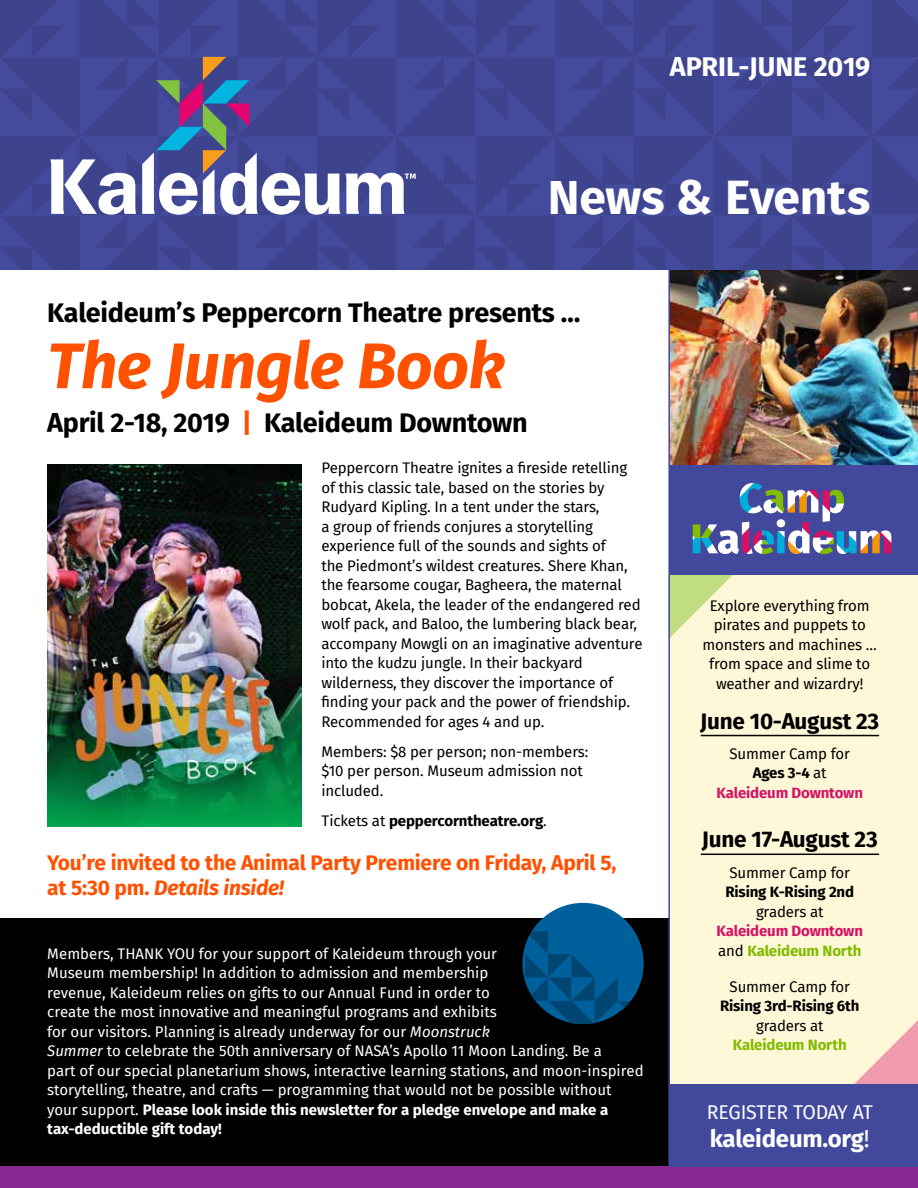
<style>
.page{position:relative;width:918px;height:1188px;background:#fff}
.page>*{position:absolute;margin:0;border:0;box-sizing:border-box;transform-origin:0 0}
.t1{font:italic 700 64.5px "Fira Sans";letter-spacing:-.01em;color:#ff5100}
.t2{font:700 48px "Fira Sans";letter-spacing:-.005em;color:#fff}
.t3{font:700 27px "Fira Sans";letter-spacing:-.01em;color:#000}
.t4{font:700 27px "Fira Sans";letter-spacing:-.005em;color:#fff}
.t5{font:700 24px "Fira Sans";letter-spacing:-.01em;color:#fff}
.t6{font:700 22.5px "Fira Sans";letter-spacing:-.01em;color:#000}
.t7{font:700 21px/25.2px "Fira Sans";letter-spacing:-.01em;color:#ff5100}
.t8{font:19.5px "Fira Sans";letter-spacing:-.01em;color:#fff}
.t9{font:15px/19.5px "Fira Sans";letter-spacing:-.01em;color:#000}
.t10{font:15px/19.5px "Fira Sans";color:#fff}
.t11{font:700 15px/19.5px "Fira Sans";letter-spacing:-.01em;color:#d41367;text-align:center}
.t12{font:700 15px "Fira Sans";letter-spacing:-.01em;color:#000}
.t13{font:700 15px "Fira Sans";letter-spacing:-.01em;color:#80bc00}
.s1{color:#ff5100}
.s2{font-weight:400}
.s3{font-style:italic}
.s4{font-weight:700}
.s5{font-weight:400;color:#000}
.s6{color:#000}
.s7{color:#80bc00}
</style>
<div class="page">
<div style="left:670px;top:574px;width:248px;height:544px;background:#fff8d8"></div>
<img style="left:670px;top:270px;width:248px;height:196px">
<div style="left:0;top:918px;width:670px;height:259px;background:#000"></div>
<hr style="left:668px;top:270px;width:2px;height:896px;background:#42499c">
<svg style="left:0;top:0;width:918px;height:270px;background:#474d96"></svg>
<div style="left:0;top:1166px;width:918px;height:22px;background:#892890"></div>
<img style="left:47px;top:465px;width:254px;height:361px">
<svg style="left:668px;top:466px;width:250px;height:173px"></svg>
<svg style="left:854px;top:1020px;width:64px;height:64px"></svg>
<div style="left:669px;top:1084px;width:249px;height:82px;background:#42499c"></div>
<hr style="left:701px;top:735px;width:178px;height:1px;background:#000">
<hr style="left:701px;top:854px;width:178px;height:1px;background:#000">
<div style="left:522px;top:903px;width:122px;height:121px;background:#00609c;border-radius:50%"></div>
<svg style="left:525px;top:931px;width:116px;height:93px"></svg>
<h3 class="t4" style="left:670px;top:44px;width:202px">APRIL-JUNE 2019</h3>
<h2 class="t2" style="left:548px;top:157px;width:324px">News &amp; Events</h2>
<h3 class="t3" style="left:47px;top:290px;width:535px">Kaleideum’s Peppercorn Theatre presents …</h3>
<h1 class="t1" style="left:47px;top:311px;width:459px">The Jungle Book</h1>
<h3 class="t3" style="left:47px;top:400px;width:482px">April 2-18, 2019 <span class="s1">|</span> Kaleideum Downtown</h3>
<p class="t9" style="left:321px;top:458px;width:323px">Peppercorn Theatre ignites a fireside retelling of this classic tale, based on the stories by Rudyard Kipling. In a tent under the stars,<br>a group of friends conjures a storytelling experience full of the sounds and sights of<br>the Piedmont’s wildest creatures. Shere Khan, the fearsome cougar, Bagheera, the maternal bobcat, Akela, the leader of the endangered red wolf pack, and Baloo, the lumbering black bear, accompany Mowgli on an imaginative adventure into the kudzu jungle. In their backyard wilderness, they discover the importance of finding your pack and the power of friendship.<br>Recommended for ages 4 and up.</p>
<p class="t9" style="left:321px;top:741px;width:268px">Members: $8 per person; non-members: $10 per person. Museum admission not included.</p>
<p class="t12" style="left:321px;top:809px;width:227px"><span class="s2">Tickets at</span> peppercorntheatre.org<span class="s2">.</span></p>
<h3 class="t7" style="left:47px;top:848px;width:571px">You’re invited to the Animal Party Premiere on Friday, April 5, at 5:30 pm. <span class="s3">Details inside!</span></h3>
<p class="t10" style="left:47px;top:943px;width:598px">Members, THANK YOU for your support of Kaleideum through your<br>Museum membership! In addition to admission and membership<br>revenue, Kaleideum relies on gifts to our Annual Fund in order to<br>create the most innovative and meaningful programs and exhibits<br>for our visitors. Planning is already underway for our <span class="s3">Moonstruck<br>Summer</span> to celebrate the 50th anniversary of NASA’s Apollo 11 Moon Landing. Be a<br>part of our special planetarium shows, interactive learning stations, and moon-inspired storytelling, theatre, and crafts — programming that would not be possible without your support. <span class="s4">Please look inside this newsletter for a pledge envelope and make a tax-deductible gift today!</span></p>
<p class="t9" style="left:703px;top:595px;width:176px;text-align:center">Explore everything from pirates and puppets to monsters and machines … from space and slime to weather and wizardry!</p>
<h3 class="t6" style="left:700px;top:702px;width:181px">June 10-August 23</h3>
<p class="t11" style="left:717px;top:743px;width:148px"><span class="s5">Summer Camp for<br></span><span class="s6">Ages 3-4</span> <span class="s5">at<br></span>Kaleideum Downtown</p>
<h3 class="t6" style="left:702px;top:821px;width:177px">June 17-August 23</h3>
<p class="t9" style="left:730px;top:862px;width:122px">Summer Camp for</p>
<p class="t12" style="left:725px;top:879px;width:130px">Rising K-Rising 2nd</p>
<p class="t9" style="left:756px;top:901px;width:69px">graders at</p>
<p class="t11" style="left:717px;top:920px;width:148px;text-align:left">Kaleideum Downtown <span class="s5">and</span> <span class="s7">Kaleideum North</span></p>
<p class="t9" style="left:730px;top:976px;width:122px">Summer Camp for</p>
<p class="t12" style="left:720px;top:993px;width:141px">Rising 3rd-Rising 6th</p>
<p class="t9" style="left:756px;top:1015px;width:69px">graders at</p>
<p class="t13" style="left:733px;top:1032px;width:115px">Kaleideum North</p>
<h3 class="t8" style="left:707px;top:1097px;width:168px">REGISTER TODAY AT</h3>
<h3 class="t5" style="left:710px;top:1119px;width:161px">kaleideum.org<span class="s2">!</span></h3>
</div>
